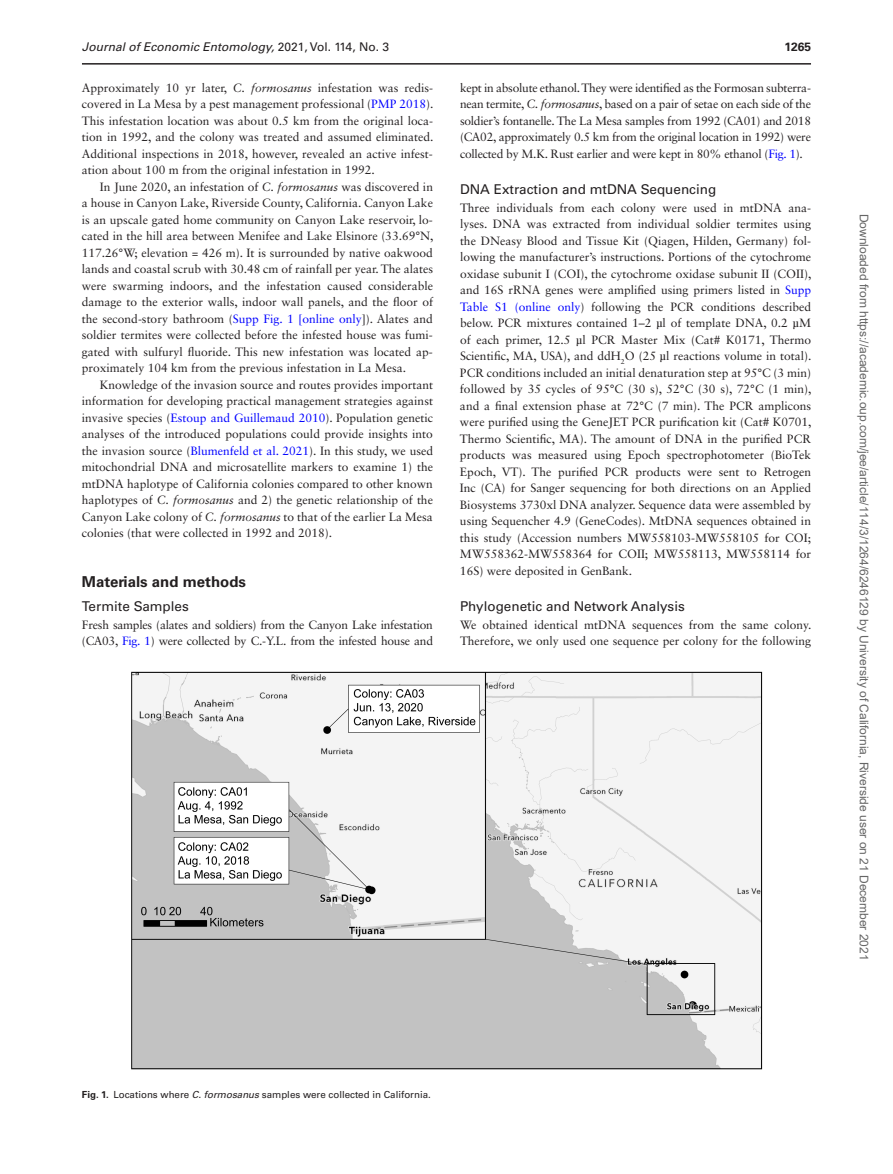
<style>
.page{position:relative;width:893px;height:1174px;background:#fff}
.page>*{position:absolute;margin:0;border:0;box-sizing:border-box;transform-origin:0 0}
.t1{font:700 15px "Univers LT Std";color:#231f20}
.t2{font:13.5px "Univers LT Std";color:#231f20}
.t3{font:12px/16.5px "Sabon LT Std";color:#231f20;text-align:justify}
.t4{font:12px "Arial";color:#666}
.t5{font:12px/16.5px "Sabon LT Std";letter-spacing:-.02em;color:#231f20}
.t6{font:italic 12px "Univers LT Std";color:#231f20}
.t7{font:700 12px "Univers LT Std";color:#231f20}
.t8{font:9.75px "Univers LT Std";color:#231f20}
.s1{font-style:normal}
.s2{font-style:italic}
.s3{color:#00f}
.s4{font-family:"Gandhari Unicode"}
.s5{font-weight:700}
</style>
<div class="page">
<hr style="left:82px;top:63px;width:729px;height:2px;background:#231f20">
<img style="left:131px;top:671px;width:632px;height:399px">
<p class="t6" style="left:82px;top:40px;width:309px">Journal of Economic Entomology, <span class="s1">2021, Vol. 114, No. 3</span></p>
<p class="t7" style="left:784px;top:40px;width:28px">1265</p>
<p class="t3" style="left:82px;top:79px;width:353px">Approximately 10 yr later, <span class="s2">C. formosanus</span> infestation was redis&shy;covered in La Mesa by a pest management professional (<span class="s3">PMP 2018</span>).<br>This infestation location was about 0.5 km from the original loca&shy;tion in 1992, and the colony was treated and assumed eliminated.<br>Additional inspections in 2018, however, revealed an active infest&shy;ation about 100 m from the original infestation in 1992.</p>
<p class="t3" style="left:82px;top:178px;width:353px;text-indent:18px">In June 2020, an infestation of <span class="s2">C. formosanus</span> was discovered in a house in Canyon Lake, Riverside County, California. Canyon Lake is an upscale gated home community on Canyon Lake reservoir, lo&shy;cated in the hill area between Menifee and Lake Elsinore (33.69°N, 117.26°W; elevation = 426 m). It is surrounded by native oakwood lands and coastal scrub with 30.48 cm of rainfall per year. The alates were swarming indoors, and the infestation caused considerable damage to the exterior walls, indoor wall panels, and the floor of the second-story bathroom (<span class="s3">Supp Fig. 1 [online only</span>]). Alates and soldier termites were collected before the infested house was fumi&shy;gated with sulfuryl fluoride. This new infestation was located ap&shy;proximately 104 km from the previous infestation in La Mesa.</p>
<p class="t3" style="left:82px;top:376px;width:353px;text-indent:18px">Knowledge of the invasion source and routes provides important information for developing practical management strategies against invasive species (<span class="s3">Estoup and Guillemaud 2010</span>). Population genetic analyses of the introduced populations could provide insights into the invasion source (<span class="s3">Blumenfeld et al. 2021</span>). In this study, we used mitochondrial DNA and microsatellite markers to examine 1) the mtDNA haplotype of California colonies compared to other known haplotypes of <span class="s2">C. formosanus</span> and 2) the genetic relationship of the Canyon Lake colony of <span class="s2">C. formosanus</span> to that of the earlier La Mesa colonies (that were collected in 1992 and 2018).</p>
<p class="t1" style="left:82px;top:573px;width:166px">Materials and methods</p>
<p class="t2" style="left:82px;top:598px;width:108px">Termite Samples</p>
<p class="t5" style="left:82px;top:616px;width:353px">Fresh samples (alates and soldiers) from the Canyon Lake infestation (CA03, <span class="s3">Fig. 1</span>) were collected by C.-Y.L. from the infested house and</p>
<p class="t3" style="left:460px;top:79px;width:353px">kept in absolute ethanol. They were identified as the Formosan subterra&shy;nean termite, <span class="s2">C. formosanus</span>, based on a pair of setae on each side of the soldier’s fontanelle. The La Mesa samples from 1992 (CA01) and 2018 (CA02, approximately 0.5 km from the original location in 1992) were collected by M.K. Rust earlier and were kept in 80% ethanol (<span class="s3">Fig. 1</span>).</p>
<p class="t2" style="left:460px;top:181px;width:258px">DNA Extraction and mtDNA Sequencing</p>
<p class="t3" style="left:460px;top:199px;width:353px">Three individuals from each colony were used in mtDNA ana&shy;lyses. DNA was extracted from individual soldier termites using the DNeasy Blood and Tissue Kit (Qiagen, Hilden, Germany) fol&shy;lowing the manufacturer’s instructions. Portions of the cytochrome oxidase subunit I (COI), the cytochrome oxidase subunit II (COII), and 16S rRNA genes were amplified using primers listed in <span class="s3">Supp Table S1 (online only</span>) following the PCR conditions described below. PCR mixtures contained 1–2 <span class="s4">µ</span>l of template DNA, 0.2 <span class="s4">µ</span>M of each primer, 12.5 <span class="s4">µ</span>l PCR Master Mix (Cat# K0171, Thermo Scientific, MA, USA), and ddH<sub>2</sub>O (25 <span class="s4">µ</span>l reactions volume in total).<br>PCR conditions included an initial denaturation step at 95°C (3 min) followed by 35 cycles of 95°C (30 s), 52°C (30 s), 72°C (1 min), and a final extension phase at 72°C (7 min). The PCR amplicons were purified using the GeneJET PCR purification kit (Cat# K0701, Thermo Scientific, MA). The amount of DNA in the purified PCR products was measured using Epoch spectrophotometer (BioTek Epoch, VT). The purified PCR products were sent to Retrogen Inc (CA) for Sanger sequencing for both directions on an Applied Biosystems 3730xl DNA analyzer. Sequence data were assembled by using Sequencher 4.9 (GeneCodes). MtDNA sequences obtained in this study (Accession numbers MW558103-MW558105 for COI; MW558362-MW558364 for COII; MW558113, MW558114 for 16S) were deposited in GenBank.</p>
<p class="t2" style="left:460px;top:598px;width:226px">Phylogenetic and Network Analysis</p>
<p class="t3" style="left:460px;top:616px;width:353px">We obtained identical mtDNA sequences from the same colony.<br>Therefore, we only used one sequence per colony for the following</p>
<p class="t4" style="left:868px;top:213px;width:748px;rotate:90deg">Downloaded from https://academic.oup.com/jee/article/114/3/1264/6246129 by University of California, Riverside user on 21 December 2021</p>
<p class="t8" style="left:82px;top:1088px;width:350px"><span class="s5">Fig. 1.</span> Locations where <span class="s2">C. formosanus</span> samples were collected in California.</p>
</div>
